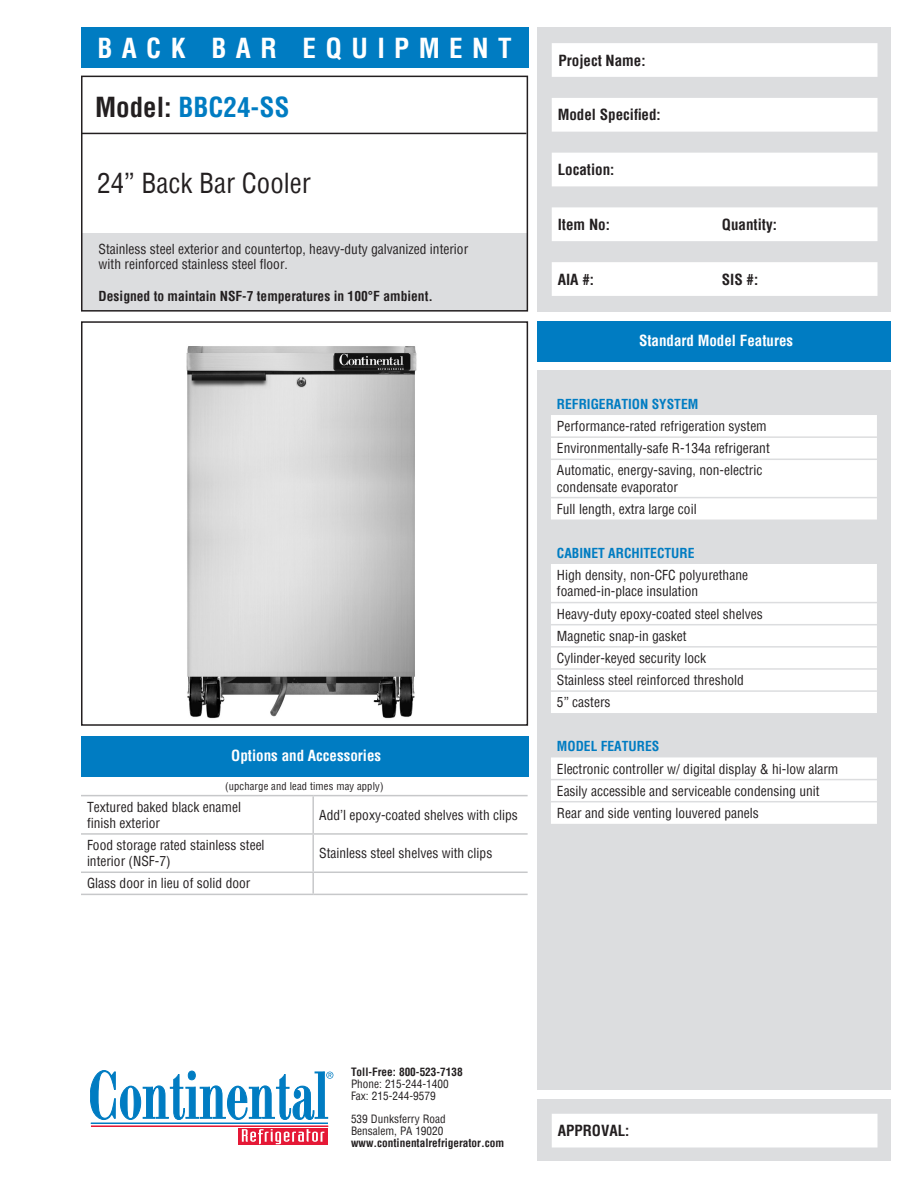
<style>
.page{position:relative;width:918px;height:1188px;background:#fff}
.page>*{position:absolute;margin:0;border:0;box-sizing:border-box;transform-origin:0 0}
.t1{font:700 condensed 27px "Helvetica";letter-spacing:.35em;color:#fff}
.t2{font:condensed 27px "Helvetica";color:#231f20}
.t3{font:700 condensed 27px "Helvetica";color:#007cc2}
.t4{font:700 condensed 15px "Helvetica";color:#231f20}
.t5{font:700 condensed 15px "Helvetica";color:#fff}
.t6{font:condensed 13.5px "Helvetica";color:#231f20}
.t7{font:700 condensed 13.5px "Helvetica";color:#007cc2}
.t8{font:700 condensed 13.5px "Helvetica";color:#231f20}
.t9{font:condensed 11.25px "Helvetica";color:#231f20}
.t10{font:700 condensed 11.25px "Helvetica";color:#231f20}
.t11{font:condensed 10.5px "Helvetica";letter-spacing:.015em;color:#231f20}
.s1{color:#231f20}
</style>
<div class="page">
<div style="left:538px;top:1099px;width:353px;height:62px;background:#dcdddf"></div>
<div style="left:81px;top:233px;width:446px;height:77px;background:#dcdddf"></div>
<div style="left:81px;top:321px;width:447px;height:405px;border:2px solid #231f20"></div>
<div style="left:538px;top:321px;width:353px;height:40px;background:#007cc2"></div>
<div style="left:538px;top:370px;width:353px;height:720px;background:#dcdddf"></div>
<div style="left:538px;top:27px;width:353px;height:285px;background:#dcdddf"></div>
<hr style="left:91px;top:1123px;width:237px;height:1px;background:#007cc2">
<hr style="left:91px;top:1126px;width:237px;height:1px;background:#e51836">
<svg style="left:238px;top:1128px;width:90px;height:17px"></svg>
<svg style="left:242px;top:1129px;width:82px;height:15px"></svg>
<svg style="left:90px;top:1070px;width:243px;height:50px"></svg>
<svg style="left:552px;top:43px;width:326px;height:253px;fill:#fff"></svg>
<div style="left:81px;top:76px;width:447px;height:236px;border:2px solid #231f20"></div>
<div style="left:81px;top:27px;width:447px;height:40px;background:#007cc2"></div>
<div style="left:552px;top:1114px;width:326px;height:34px;background:#fff"></div>
<div style="left:81px;top:736px;width:447px;height:40px;background:#007cc2"></div>
<hr style="left:81px;top:133px;width:445px;height:1px;background:#231f20">
<img style="left:186px;top:346px;width:231px;height:373px">
<hr style="left:313px;top:795px;width:215px;height:1px;background:#c7c8ca">
<hr style="left:313px;top:833px;width:215px;height:2px;background:#c7c8ca">
<hr style="left:81px;top:872px;width:232px;height:1px;background:#c7c8ca">
<hr style="left:81px;top:894px;width:232px;height:1px;background:#c7c8ca">
<hr style="left:81px;top:795px;width:232px;height:1px;background:#c7c8ca">
<hr style="left:312px;top:796px;width:2px;height:37px;background:#c7c8ca">
<hr style="left:81px;top:833px;width:232px;height:2px;background:#c7c8ca">
<hr style="left:312px;top:835px;width:2px;height:37px;background:#c7c8ca">
<hr style="left:313px;top:872px;width:215px;height:1px;background:#c7c8ca">
<hr style="left:312px;top:873px;width:2px;height:21px;background:#c7c8ca">
<hr style="left:313px;top:894px;width:215px;height:1px;background:#c7c8ca">
<div style="left:551px;top:415px;width:326px;height:44px;background:#fff"></div>
<svg style="left:551px;top:460px;width:326px;height:364px;fill:#fff"></svg>
<svg style="left:551px;top:520px;width:326px;height:215px;fill:#fff"></svg>
<hr style="left:551px;top:602px;width:326px;height:1px;background:#dcdddf">
<hr style="left:551px;top:624px;width:326px;height:1px;background:#dcdddf">
<hr style="left:551px;top:436px;width:326px;height:2px;background:#dcdddf">
<hr style="left:551px;top:497px;width:326px;height:1px;background:#dcdddf">
<hr style="left:551px;top:779px;width:326px;height:1px;background:#dcdddf">
<hr style="left:551px;top:801px;width:326px;height:1px;background:#dcdddf">
<hr style="left:551px;top:646px;width:326px;height:2px;background:#dcdddf">
<hr style="left:551px;top:668px;width:326px;height:2px;background:#dcdddf">
<hr style="left:551px;top:690px;width:326px;height:2px;background:#dcdddf">
<p class="t1" style="left:97px;top:30px;width:416px">BACK BAR EQUIPMENT</p>
<p class="t3" style="left:95px;top:89px;width:196px"><span class="s1">Model:</span> BBC24-SS</p>
<p class="t2" style="left:97px;top:165px;width:215px">24” Back Bar Cooler</p>
<p class="t6" style="left:99px;top:240px;width:371px">Stainless steel exterior and countertop, heavy-duty galvanized interior</p>
<p class="t6" style="left:99px;top:255px;width:191px">with reinforced stainless steel floor.</p>
<p class="t8" style="left:99px;top:287px;width:336px">Designed to maintain NSF-7 temperatures in 100°F ambient.</p>
<p class="t5" style="left:231px;top:746px;width:151px">Options and Accessories</p>
<p class="t11" style="left:225px;top:779px;width:160px">(upcharge and lead times may apply)</p>
<p class="t6" style="left:87px;top:798px;width:156px">Textured baked black enamel</p>
<p class="t6" style="left:87px;top:814px;width:75px">finish exterior</p>
<p class="t6" style="left:319px;top:806px;width:200px">Add’l epoxy-coated shelves with clips</p>
<p class="t6" style="left:87px;top:836px;width:179px">Food storage rated stainless steel</p>
<p class="t6" style="left:87px;top:853px;width:85px">interior (NSF-7)</p>
<p class="t6" style="left:87px;top:875px;width:165px">Glass door in lieu of solid door</p>
<p class="t6" style="left:319px;top:844px;width:175px">Stainless steel shelves with clips</p>
<p class="t4" style="left:559px;top:50px;width:89px">Project Name:</p>
<p class="t4" style="left:558px;top:105px;width:104px">Model Specified:</p>
<p class="t4" style="left:558px;top:160px;width:58px">Location:</p>
<p class="t4" style="left:558px;top:215px;width:54px">Item No:</p>
<p class="t4" style="left:722px;top:215px;width:57px">Quantity:</p>
<p class="t4" style="left:558px;top:269px;width:38px">AIA #:</p>
<p class="t4" style="left:722px;top:269px;width:38px">SIS #:</p>
<p class="t5" style="left:639px;top:331px;width:156px">Standard Model Features</p>
<p class="t7" style="left:557px;top:395px;width:143px">REFRIGERATION SYSTEM</p>
<p class="t6" style="left:557px;top:417px;width:211px">Performance-rated refrigeration system</p>
<p class="t6" style="left:557px;top:440px;width:214px">Environmentally-safe R-134a refrigerant</p>
<p class="t6" style="left:557px;top:462px;width:207px">Automatic, energy-saving, non-electric</p>
<p class="t6" style="left:557px;top:478px;width:123px">condensate evaporator</p>
<p class="t6" style="left:557px;top:500px;width:141px">Full length, extra large coil</p>
<p class="t7" style="left:557px;top:544px;width:139px">CABINET ARCHITECTURE</p>
<p class="t6" style="left:557px;top:566px;width:193px">High density, non-CFC polyurethane</p>
<p class="t6" style="left:557px;top:583px;width:143px">foamed-in-place insulation</p>
<p class="t6" style="left:557px;top:605px;width:207px">Heavy-duty epoxy-coated steel shelves</p>
<p class="t6" style="left:557px;top:627px;width:131px">Magnetic snap-in gasket</p>
<p class="t6" style="left:557px;top:649px;width:151px">Cylinder-keyed security lock</p>
<p class="t6" style="left:557px;top:671px;width:189px">Stainless steel reinforced threshold</p>
<p class="t6" style="left:557px;top:694px;width:55px">5” casters</p>
<p class="t7" style="left:557px;top:738px;width:104px">MODEL FEATURES</p>
<p class="t6" style="left:557px;top:760px;width:283px">Electronic controller w/ digital display &amp; hi-low alarm</p>
<p class="t6" style="left:557px;top:782px;width:264px">Easily accessible and serviceable condensing unit</p>
<p class="t6" style="left:557px;top:804px;width:204px">Rear and side venting louvered panels</p>
<p class="t10" style="left:351px;top:1065px;width:113px">Toll-Free: 800-523-7138</p>
<p class="t9" style="left:351px;top:1077px;width:99px">Phone: 215-244-1400</p>
<p class="t9" style="left:351px;top:1089px;width:86px">Fax: 215-244-9579</p>
<p class="t9" style="left:351px;top:1112px;width:96px">539 Dunksferry Road</p>
<p class="t9" style="left:351px;top:1124px;width:94px">Bensalem, PA 19020</p>
<p class="t10" style="left:351px;top:1135px;width:155px">www.continentalrefrigerator.com</p>
<p class="t4" style="left:558px;top:1121px;width:73px">APPROVAL:</p>
</div>
